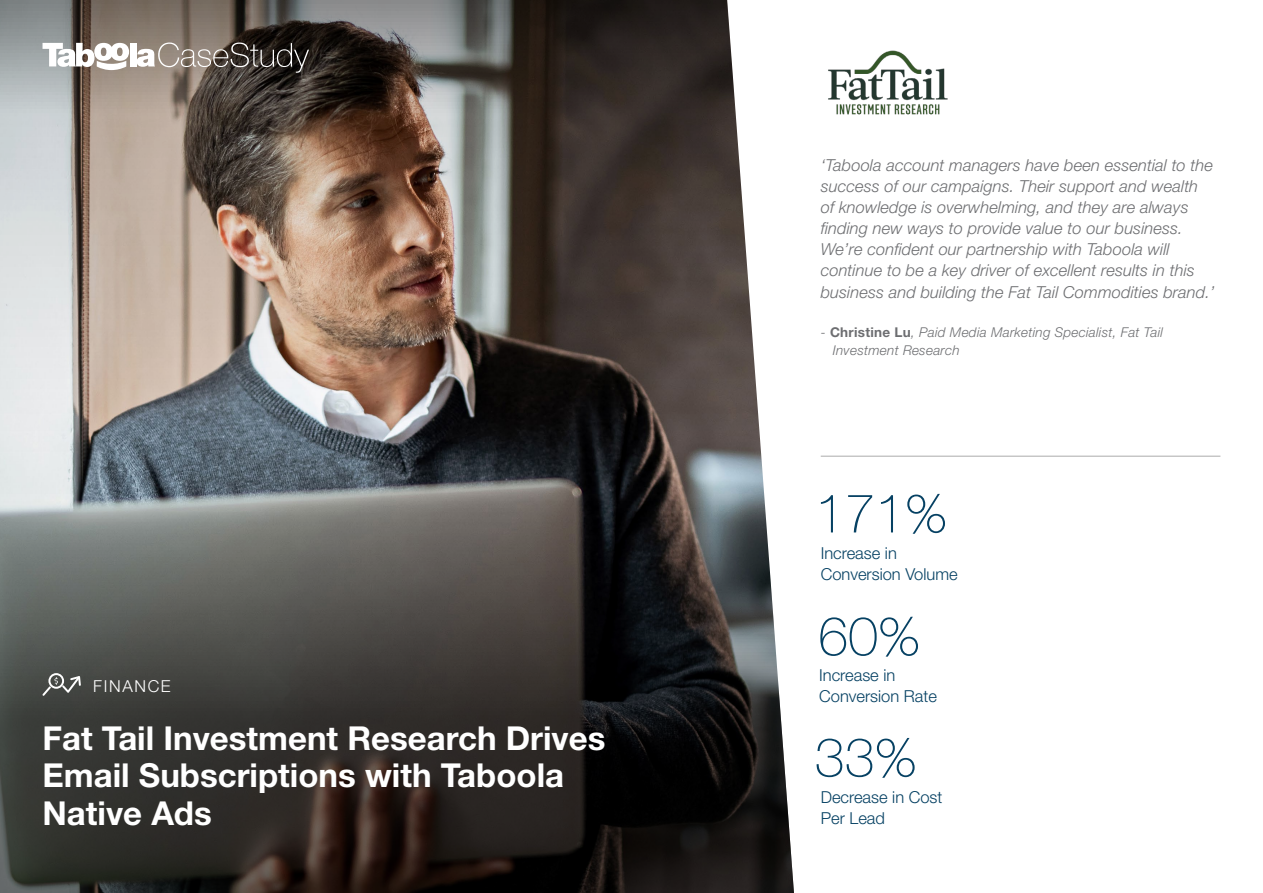
<style>
.page{position:relative;width:1263px;height:893px;background:#fff}
.page>*{position:absolute;margin:0;border:0;box-sizing:border-box;transform-origin:0 0}
.t1{font:100 54px "Helvetica Neue LT Std";color:#064163}
.t2{font:700 33px/37.5px "Helvetica Neue LT Std";color:#fff}
.t3{font:italic 300 16.5px/21px "Helvetica Neue LT Std";letter-spacing:.005em;color:#6d6e71}
.t4{font:300 16.5px/21px "Helvetica Neue LT Std";color:#064163}
.t5{font:300 16.5px "Helvetica Neue LT Std";letter-spacing:.1em;color:#fff}
.t6{font:italic 300 13.5px/18px "Helvetica Neue LT Std";letter-spacing:.02em;color:#6d6e71}
.s1{font-weight:700;font-style:normal}
</style>
<div class="page">
<img style="left:0;top:0;width:794px;height:893px">
<hr style="left:821px;top:456px;width:399px;height:1px;background:#000">
<div style="left:130px;top:43px;width:6px;height:23px;background:#fff"></div>
<svg style="left:137px;top:43px;width:172px;height:30px;background:#736b64"></svg>
<svg style="left:43px;top:43px;width:86px;height:27px"></svg>
<img style="left:828px;top:50px;width:120px;height:65px">
<svg style="left:42px;top:673px;width:39px;height:23px"></svg>
<p class="t5" style="left:93px;top:676px;width:79px">FINANCE</p>
<h2 class="t2" style="left:43px;top:718px;width:564px">Fat Tail Investment Research Drives<br>Email Subscriptions with Taboola<br>Native Ads</h2>
<p class="t3" style="left:821px;top:154px;width:394px">‘Taboola account managers have been essential to the success of our campaigns. Their support and wealth of knowledge is overwhelming, and they are always finding new ways to provide value to our business.<br>We’re confident our partnership with Taboola will continue to be a key driver of excellent results in this</p>
<p class="t3" style="left:821px;top:282px;width:395px">business and building the Fat Tail Commodities brand.’</p>
<p class="t6" style="left:833px;top:323px;width:332px;text-indent:-12px">- <span class="s1">Christine Lu</span>, Paid Media Marketing Specialist, Fat Tail<br>Investment Research</p>
<h1 class="t1" style="left:815px;top:482px;width:134px">171%</h1>
<p class="t4" style="left:821px;top:542px;width:138px">Increase in<br>Conversion Volume</p>
<h1 class="t1" style="left:818px;top:605px;width:104px">60%</h1>
<p class="t4" style="left:819px;top:665px;width:119px">Increase in<br>Conversion Rate</p>
<h1 class="t1" style="left:815px;top:726px;width:104px">33%</h1>
<p class="t4" style="left:821px;top:786px;width:123px">Decrease in Cost<br>Per Lead</p>
</div>
